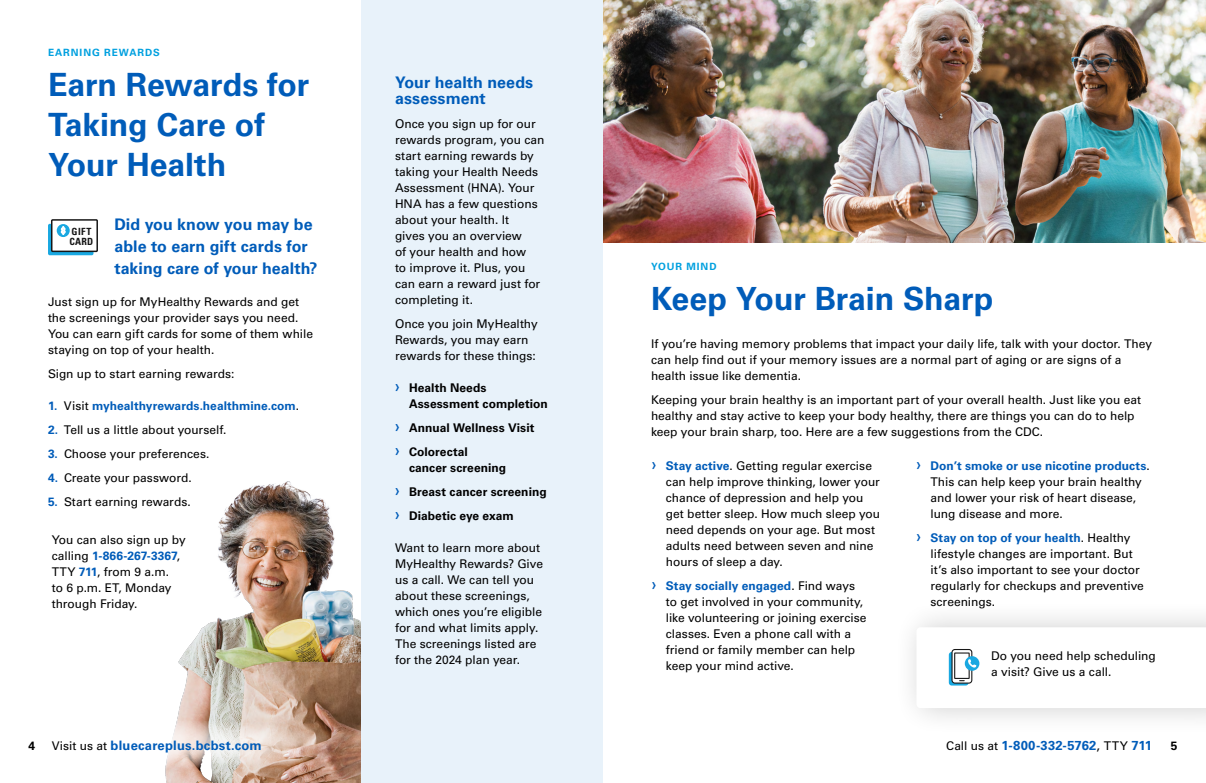
<style>
.page{position:relative;width:1206px;height:783px;background:#fff}
.page>*{position:absolute;margin:0;border:0;box-sizing:border-box;transform-origin:0 0}
.t1{font:700 32px/40px "Univers LT Std";letter-spacing:-.005em;color:#005cb9}
.t2{font:700 16px/22px "Univers LT Std";letter-spacing:.005em;color:#005cb9}
.t3{font:700 13px "Univers LT Std";letter-spacing:.015em;color:#005cb9}
.t4{font:12px/16px "Univers LT Std";letter-spacing:-.005em;color:#000}
.t5{font:700 12px/16px "Univers LT Std";letter-spacing:.005em;color:#000}
.t6{font:700 12px "Univers LT Std";letter-spacing:.005em;color:#005cb9}
.t7{font:700 10px "Univers LT Std";letter-spacing:.09em;color:#00a0df}
.t8{font:700 condensed 9.9px/9.7px "Univers LT Std";letter-spacing:.035em;color:#171717}
.s1{font-weight:400;color:#000}
.s2{font-weight:700;color:#005cb9}
.s3{font-weight:400;font-size:18px;color:#005cb9}
.s4{font-size:18px;color:#005cb9}
.s5{font-weight:400;font-size:12px;color:#000}
</style>
<div class="page">
<img style="left:165px;top:416px;width:197px;height:367px">
<svg style="left:165px;top:720px;width:174px;height:50px;background:#d9c4b8"></svg>
<img style="left:603px;top:0;width:603px;height:242px">
<svg style="left:48px;top:224px;width:45px;height:31px"></svg>
<div style="left:52px;top:220px;width:45px;height:31px;background:#fff"></div>
<div style="left:51px;top:219px;width:47px;height:33px;border:2px solid #171717"></div>
<svg style="left:57px;top:224px;width:13px;height:13px"></svg>
<svg style="left:61px;top:226px;width:4px;height:9px"></svg>
<div style="left:362px;top:0;width:241px;height:783px;background:#e8f2fa"></div>
<div style="left:894px;top:599px;width:312px;height:137px;background:#000;opacity:.2"></div>
<svg style="left:916px;top:627px;width:290px;height:81px"></svg>
<p class="t7" style="left:48px;top:47px;width:113px">EARNING REWARDS</p>
<h2 class="t1" style="left:48px;top:65px;width:263px">Earn Rewards for<br>Taking Care of<br>Your Health</h2>
<h3 class="t2" style="left:114px;top:213px;width:205px">Did you know you may be able to earn gift cards for taking care of your health?</h3>
<p class="t4" style="left:48px;top:294px;width:267px">Just sign up for MyHealthy Rewards and get the screenings your provider says you need.<br>You can earn gift cards for some of them while staying on top of your health.</p>
<p class="t4" style="left:48px;top:366px;width:188px">Sign up to start earning rewards:</p>
<p class="t6" style="left:48px;top:399px;width:253px">1. <span class="s1">Visit</span> myhealthyrewards.healthmine.com<span class="s1">.</span></p>
<p class="t4" style="left:48px;top:422px;width:180px"><span class="s2">2.</span> Tell us a little about yourself.</p>
<p class="t4" style="left:48px;top:446px;width:163px"><span class="s2">3.</span> Choose your preferences.</p>
<p class="t4" style="left:48px;top:470px;width:145px"><span class="s2">4.</span> Create your password.</p>
<p class="t4" style="left:48px;top:494px;width:144px"><span class="s2">5.</span> Start earning rewards.</p>
<p class="t8" style="left:70px;top:227px;width:25px">GIFT<br>CARD</p>
<p class="t4" style="left:52px;top:532px;width:135px">You can also sign up by calling <span class="s2">1-866-267-3367</span>,<br>TTY <span class="s2">711</span>, from 9 a.m.<br>to 6 p.m. ET, Monday through Friday.</p>
<h3 class="t2" style="left:395px;top:74px;width:140px;line-height:16px">Your health needs assessment</h3>
<p class="t4" style="left:395px;top:116px;width:151px">Once you sign up for our rewards program, you can start earning rewards by taking your Health Needs<br>Assessment (HNA). Your<br>HNA has a few questions about your health. It<br>gives you an overview<br>of your health and how<br>to improve it. Plus, you can earn a reward just for completing it.</p>
<p class="t4" style="left:395px;top:316px;width:144px">Once you join MyHealthy<br>Rewards, you may earn rewards for these things:</p>
<p class="t5" style="left:409px;top:380px;width:140px;text-indent:-14px"><span class="s3">›</span> Health Needs<br>Assessment completion</p>
<p class="t5" style="left:395px;top:420px;width:141px"><span class="s3">›</span> Annual Wellness Visit</p>
<p class="t5" style="left:409px;top:444px;width:99px;text-indent:-14px"><span class="s3">›</span> Colorectal cancer screening</p>
<p class="t5" style="left:395px;top:484px;width:153px"><span class="s3">›</span> Breast cancer screening</p>
<p class="t5" style="left:395px;top:508px;width:120px"><span class="s3">›</span> Diabetic eye exam</p>
<p class="t4" style="left:395px;top:540px;width:150px">Want to learn more about<br>MyHealthy Rewards? Give us a call. We can tell you about these screenings, which ones you’re eligible for and what limits apply.<br>The screenings listed are for the 2024 plan year.</p>
<p class="t7" style="left:651px;top:261px;width:67px">YOUR MIND</p>
<h2 class="t1" style="left:651px;top:279px;width:344px">Keep Your Brain Sharp</h2>
<p class="t4" style="left:651px;top:336px;width:503px">If you’re having memory problems that impact your daily life, talk with your doctor. They can help find out if your memory issues are a normal part of aging or are signs of a health issue like dementia.</p>
<p class="t4" style="left:651px;top:392px;width:492px">Keeping your brain healthy is an important part of your overall health. Just like you eat healthy and stay active to keep your body healthy, there are things you can do to help keep your brain sharp, too. Here are a few suggestions from the CDC.</p>
<p class="t4" style="left:666px;top:458px;width:216px;text-indent:-14px"><span class="s4">›</span> <span class="s2">Stay active</span>. Getting regular exercise can help improve thinking, lower your chance of depression and help you get better sleep. How much sleep you need depends on your age. But most adults need between seven and nine hours of sleep a day.</p>
<p class="t4" style="left:666px;top:578px;width:202px;text-indent:-14px"><span class="s4">›</span> <span class="s2">Stay socially engaged</span>. Find ways to get involved in your community, like volunteering or joining exercise classes. Even a phone call with a friend or family member can help keep your mind active.</p>
<p class="t4" style="left:930px;top:458px;width:221px;text-indent:-14px"><span class="s4">›</span> <span class="s2">Don’t smoke or use nicotine products</span>.<br>This can help keep your brain healthy and lower your risk of heart disease, lung disease and more.</p>
<p class="t4" style="left:930px;top:530px;width:215px;text-indent:-14px"><span class="s4">›</span> <span class="s2">Stay on top of your health</span>. Healthy lifestyle changes are important. But it’s also important to see your doctor regularly for checkups and preventive screenings.</p>
<p class="t4" style="left:991px;top:648px;width:166px">Do you need help scheduling a visit? Give us a call.</p>
<p class="t5" style="left:29px;top:738px;width:8px">4</p>
<p class="t3" style="left:52px;top:738px;width:211px"><span class="s5">Visit us at</span> bluecareplus.bcbst.com</p>
<p class="t3" style="left:946px;top:738px;width:207px"><span class="s5">Call us at</span> 1-800-332-5762<span class="s1">,</span> <span class="s5">TTY</span> 711</p>
<p class="t5" style="left:1171px;top:738px;width:8px">5</p>
</div>
